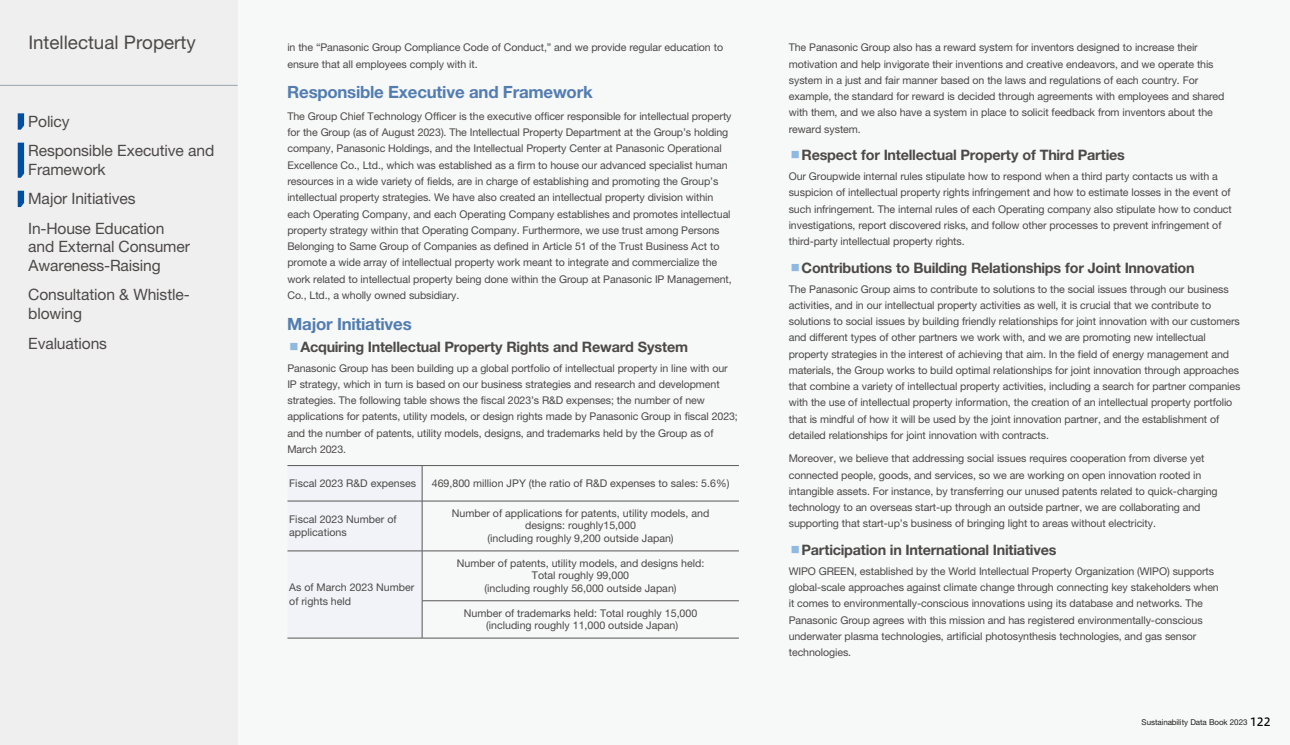
<style>
.page{position:relative;width:1290px;height:745px;background:#fff}
.page>*{position:absolute;margin:0;border:0;box-sizing:border-box;transform-origin:0 0}
.t1{font:18.75px "Helvetica Neue LT Std";color:#4c4948}
.t2{font:700 16.88px "Helvetica Neue LT Std";letter-spacing:-.015em;color:#527db1}
.t3{font:15.62px/29.4px "Helvetica Neue LT Std";letter-spacing:-.01em;color:#4c4948}
.t4{font:700 14.38px "Helvetica Neue LT Std";letter-spacing:-.015em;color:#4c4948}
.t5{font:10.62px/16.2px "Helvetica Neue LT Std";letter-spacing:-.01em;color:#4c4948}
.t6{font:8px "Helvetica Neue LT Std";letter-spacing:-.01em;color:#1f1e1d}
.s1{font-family:"UD Shin Go Pr 6";font-weight:300;color:#8fb9e0}
.s2{font-family:"Hiragino UD Sans Std W5";font-size:11.25px;color:#000}
</style>
<div class="page">
<div style="left:237px;top:0;width:1053px;height:744px;background:#f7f8f8"></div>
<div style="left:0;top:0;width:237px;height:744px;background:#efefef"></div>
<hr style="left:0;top:85px;width:237px;height:1px;background:#a6afb5">
<svg style="left:18px;top:191px;width:6px;height:16px"></svg>
<svg style="left:18px;top:113px;width:6px;height:17px"></svg>
<svg style="left:18px;top:142px;width:6px;height:36px"></svg>
<svg style="left:287px;top:466px;width:135px;height:171px"></svg>
<hr style="left:287px;top:465px;width:135px;height:1px;background:#595757">
<hr style="left:422px;top:465px;width:317px;height:1px;background:#595757">
<hr style="left:422px;top:465px;width:1px;height:35px;background:#595757">
<hr style="left:422px;top:501px;width:1px;height:49px;background:#595757">
<hr style="left:287px;top:500px;width:135px;height:1px;background:#595757">
<hr style="left:287px;top:550px;width:135px;height:1px;background:#595757">
<hr style="left:287px;top:637px;width:135px;height:1px;background:#595757">
<hr style="left:422px;top:500px;width:317px;height:1px;background:#595757">
<hr style="left:422px;top:550px;width:317px;height:1px;background:#595757">
<hr style="left:422px;top:550px;width:1px;height:50px;background:#595757">
<hr style="left:422px;top:600px;width:317px;height:1px;background:#595757">
<hr style="left:422px;top:600px;width:1px;height:37px;background:#595757">
<hr style="left:422px;top:637px;width:317px;height:1px;background:#595757">
<h1 class="t1" style="left:28px;top:31px;width:169px">Intellectual Property</h1>
<p class="t5" style="left:287px;top:39px;width:437px">in the “Panasonic Group Compliance Code of Conduct,” and we provide regular education to ensure that all employees comply with it.</p>
<h2 class="t2" style="left:287px;top:82px;width:307px">Responsible Executive and Framework</h2>
<p class="t5" style="left:287px;top:108px;width:446px">The Group Chief Technology Officer is the executive officer responsible for intellectual property for the Group (as of August 2023). The Intellectual Property Department at the Group’s holding company, Panasonic Holdings, and the Intellectual Property Center at Panasonic Operational Excellence Co., Ltd., which was established as a firm to house our advanced specialist human resources in a wide variety of fields, are in charge of establishing and promoting the Group’s intellectual property strategies. We have also created an intellectual property division within each Operating Company, and each Operating Company establishes and promotes intellectual property strategy within that Operating Company. Furthermore, we use trust among Persons Belonging to Same Group of Companies as defined in Article 51 of the Trust Business Act to promote a wide array of intellectual property work meant to integrate and commercialize the work related to intellectual property being done within the Group at Panasonic IP Management, Co., Ltd., a wholly owned subsidiary.</p>
<h2 class="t2" style="left:287px;top:313px;width:126px">Major Initiatives</h2>
<h3 class="t4" style="left:287px;top:337px;width:403px"><span class="s1">▪</span>Acquiring Intellectual Property Rights and Reward System</h3>
<p class="t5" style="left:287px;top:359px;width:452px">Panasonic Group has been building up a global portfolio of intellectual property in line with our IP strategy, which in turn is based on our business strategies and research and development strategies. The following table shows the fiscal 2023’s R&amp;D expenses; the number of new applications for patents, utility models, or design rights made by Panasonic Group in fiscal 2023; and the number of patents, utility models, designs, and trademarks held by the Group as of March 2023.</p>
<p class="t5" style="left:289px;top:474px;width:128px">Fiscal 2023 R&amp;D expenses</p>
<p class="t5" style="left:432px;top:474px;width:299px">469,800 million JPY (the ratio of R&amp;D expenses to sales: 5.6%)</p>
<p class="t5" style="left:289px;top:511px;width:109px;line-height:13.8px">Fiscal 2023 Number of applications</p>
<p class="t5" style="left:452px;top:506px;width:259px;line-height:12.5px;text-align:center">Number of applications for patents, utility models, and designs: roughly15,000<br>(including roughly 9,200 outside Japan)</p>
<p class="t5" style="left:289px;top:580px;width:127px;line-height:13.8px">As of March 2023 Number of rights held</p>
<h3 class="t3" style="left:28px;top:106px;width:188px">Policy<br>Responsible Executive and</h3>
<h3 class="t3" style="left:28px;top:154px;width:138px">Framework<br>Major Initiatives<br>In-House Education</h3>
<h3 class="t3" style="left:28px;top:237px;width:163px;line-height:18.8px">and External Consumer<br>Awareness-Raising</h3>
<h3 class="t3" style="left:28px;top:285px;width:163px;line-height:18.8px">Consultation &amp; Whistle&shy;blowing</h3>
<h3 class="t3" style="left:28px;top:328px;width:80px">Evaluations</h3>
<p class="t5" style="left:457px;top:556px;width:249px;line-height:12.5px;text-align:center">Number of patents, utility models, and designs held:<br>Total roughly 99,000<br>(including roughly 56,000 outside Japan)</p>
<p class="t5" style="left:464px;top:606px;width:235px;line-height:12.5px;text-align:center">Number of trademarks held: Total roughly 15,000 (including roughly 11,000 outside Japan)</p>
<p class="t5" style="left:789px;top:39px;width:437px">The Panasonic Group also has a reward system for inventors designed to increase their motivation and help invigorate their inventions and creative endeavors, and we operate this system in a just and fair manner based on the laws and regulations of each country. For example, the standard for reward is decided through agreements with employees and shared with them, and we also have a system in place to solicit feedback from inventors about the reward system.</p>
<h3 class="t4" style="left:788px;top:146px;width:338px"><span class="s1">▪</span>Respect for Intellectual Property of Third Parties</h3>
<p class="t5" style="left:789px;top:168px;width:445px">Our Groupwide internal rules stipulate how to respond when a third party contacts us with a suspicion of intellectual property rights infringement and how to estimate losses in the event of such infringement. The internal rules of each Operating company also stipulate how to conduct investigations, report discovered risks, and follow other processes to prevent infringement of third-party intellectual property rights.</p>
<h3 class="t4" style="left:788px;top:258px;width:408px"><span class="s1">▪</span>Contributions to Building Relationships for Joint Innovation</h3>
<p class="t5" style="left:789px;top:280px;width:453px">The Panasonic Group aims to contribute to solutions to the social issues through our business activities, and in our intellectual property activities as well, it is crucial that we contribute to solutions to social issues by building friendly relationships for joint innovation with our customers and different types of other partners we work with, and we are promoting new intellectual property strategies in the interest of achieving that aim. In the field of energy management and materials, the Group works to build optimal relationships for joint innovation through approaches that combine a variety of intellectual property activities, including a search for partner companies with the use of intellectual property information, the creation of an intellectual property portfolio that is mindful of how it will be used by the joint innovation partner, and the establishment of detailed relationships for joint innovation with contracts.</p>
<p class="t5" style="left:789px;top:450px;width:430px">Moreover, we believe that addressing social issues requires cooperation from diverse yet connected people, goods, and services, so we are working on open innovation rooted in intangible assets. For instance, by transferring our unused patents related to quick-charging technology to an overseas start-up through an outside partner, we are collaborating and supporting that start-up’s business of bringing light to areas without electricity.</p>
<h3 class="t4" style="left:788px;top:540px;width:270px"><span class="s1">▪</span>Participation in International Initiatives</h3>
<p class="t5" style="left:789px;top:562px;width:432px">WIPO GREEN, established by the World Intellectual Property Organization (WIPO) supports global-scale approaches against climate change through connecting key stakeholders when it comes to environmentally-conscious innovations using its database and networks. The Panasonic Group agrees with this mission and has registered environmentally-conscious underwater plasma technologies, artificial photosynthesis technologies, and gas sensor technologies.</p>
<p class="t6" style="left:1141px;top:717px;width:131px">Sustainability Data Book 2023 <span class="s2">122</span></p>
</div>
